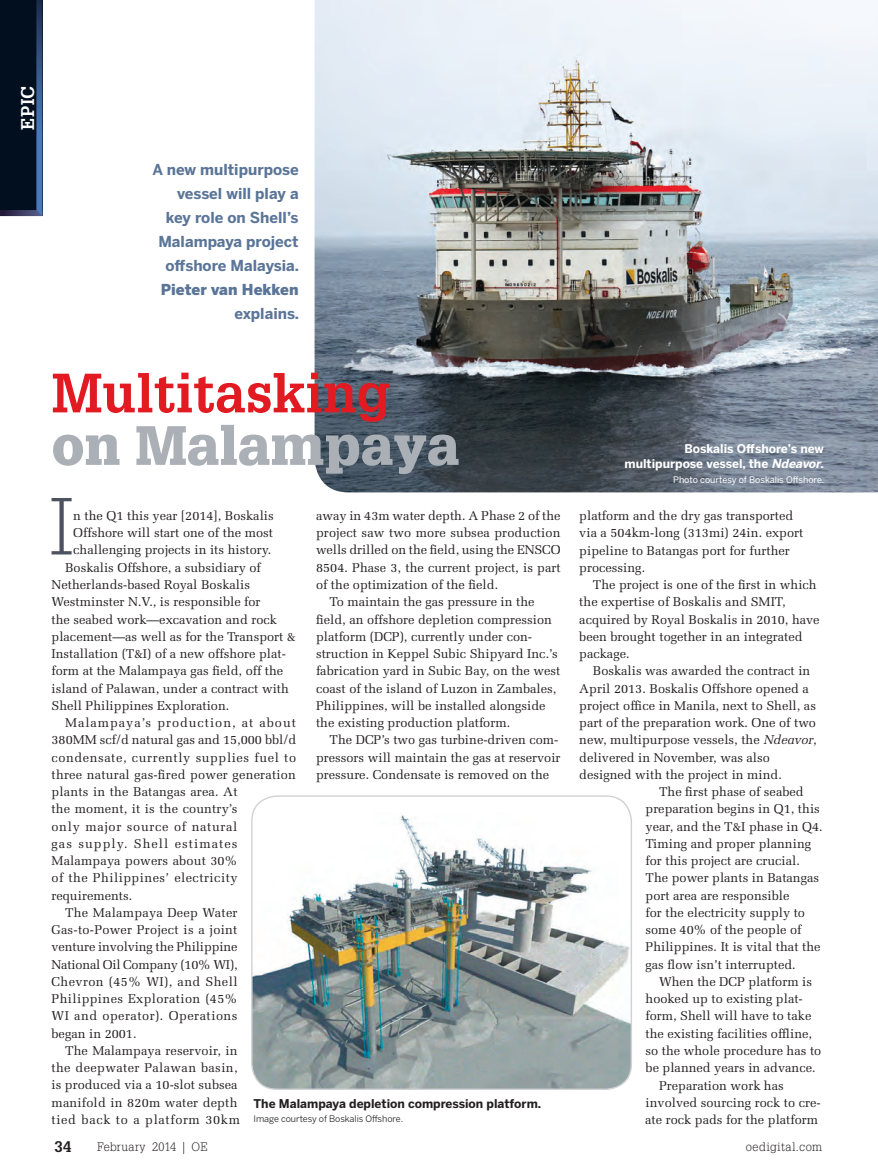
<style>
.page{position:relative;width:878px;height:1175px;background:#fff}
.page>*{position:absolute;margin:0;border:0;box-sizing:border-box;transform-origin:0 0}
.t1{font:300 78.9px "Glypha LT Std";color:#4c525f}
.t2{font:700 54px/52.5px "Glypha LT Std";letter-spacing:-.005em;color:#e21a21}
.t3{font:700 18px "Glypha LT Std";color:#fff}
.t4{font:700 15px/24px "Benton Sans";color:#5a7598;text-align:right}
.t5{font:700 15px "Glypha LT Std";color:#231f20}
.t6{font:12.75px "Melior LT Std";color:#231f20}
.t7{font:12.75px "Melior LT Std";letter-spacing:.035em;color:#231f20}
.t8{font:12.75px "Melior LT Std";letter-spacing:.03em;color:#231f20}
.t9{font:12.75px "Melior LT Std";letter-spacing:.02em;color:#231f20}
.t10{font:12.75px "Melior LT Std";letter-spacing:.05em;color:#231f20}
.t11{font:12.75px "Melior LT Std";letter-spacing:.045em;color:#231f20}
.t12{font:12.75px "Melior LT Std";letter-spacing:.075em;color:#231f20}
.t13{font:12.75px "Melior LT Std";letter-spacing:.04em;color:#231f20}
.t14{font:12.75px "Melior LT Std";letter-spacing:.08em;color:#231f20}
.t15{font:700 12px/15px "Benton Sans";color:#fff;text-align:right}
.t16{font:700 12px "Benton Sans";color:#231f20}
.t17{font:300 12px "Glypha LT Std";letter-spacing:.015em;color:#231f20}
.t18{font:300 12px "Glypha LT Std";letter-spacing:.035em;color:#231f20}
.t19{font:9px "Benton Sans";color:#fff}
.t20{font:9px "Benton Sans";color:#231f20}
.s1{font-weight:900}
.s2{font-weight:900;color:#abb0b7}
.s3{font-style:italic}
</style>
<div class="page">
<img style="left:314px;top:0;width:564px;height:492px">
<div style="left:0;top:0;width:42px;height:216px;background:#010f1e"></div>
<svg style="left:0;top:210px;width:36px;height:6px"></svg>
<svg style="left:36px;top:0;width:6px;height:216px"></svg>
<img style="left:253px;top:812px;width:378px;height:277px">
<div style="left:251px;top:795px;width:381px;height:295px;border:1px solid #d1d2d4;border-radius:25px"></div>
<h3 class="t3" style="left:16px;top:130px;width:45px;rotate:-90deg">EPIC</h3>
<p class="t4" style="left:152px;top:158px;width:148px">A new multipurpose vessel will play a key role on Shell’s<br>Malampaya project offshore Malaysia.<br><span class="s1">Pieter van Hekken </span>explains.</p>
<p class="t2" style="left:52px;top:365px;width:409px">Multitasking <span class="s2">on Malampaya</span></p>
<p class="t6" style="left:316px;top:508px;width:246px">away in 43m water depth. A Phase 2 of the</p>
<p class="t6" style="left:316px;top:525px;width:246px">project saw two more subsea production</p>
<p class="t6" style="left:316px;top:542px;width:246px">wells drilled on the field, using the ENSCO</p>
<p class="t6" style="left:316px;top:560px;width:246px">8504. Phase 3, the current project, is part</p>
<p class="t6" style="left:316px;top:577px;width:184px">of the optimization of the field.</p>
<p class="t6" style="left:329px;top:594px;width:206px">To maintain the gas pressure in the</p>
<p class="t6" style="left:316px;top:611px;width:237px">field, an offshore depletion compression</p>
<p class="t6" style="left:316px;top:629px;width:218px">platform (DCP), currently under con-</p>
<p class="t6" style="left:316px;top:646px;width:243px">struction in Keppel Subic Shipyard Inc.’s</p>
<p class="t6" style="left:316px;top:663px;width:246px">fabrication yard in Subic Bay, on the west</p>
<p class="t6" style="left:316px;top:680px;width:242px">coast of the island of Luzon in Zambales,</p>
<p class="t6" style="left:316px;top:698px;width:231px">Philippines, will be installed alongside</p>
<p class="t6" style="left:316px;top:715px;width:196px">the existing production platform.</p>
<p class="t6" style="left:329px;top:732px;width:230px">The DCP’s two gas turbine-driven com-</p>
<p class="t6" style="left:316px;top:749px;width:246px">pressors will maintain the gas at reservoir</p>
<p class="t6" style="left:316px;top:767px;width:235px">pressure. Condensate is removed on the</p>
<p class="t1" style="left:50px;top:482px;width:25px">I</p>
<p class="t6" style="left:73px;top:508px;width:202px">n the Q1 this year [2014], Boskalis</p>
<p class="t6" style="left:73px;top:525px;width:201px">Offshore will start one of the most</p>
<p class="t6" style="left:73px;top:542px;width:200px">challenging projects in its history.</p>
<p class="t6" style="left:65px;top:560px;width:197px">Boskalis Offshore, a subsidiary of</p>
<p class="t6" style="left:52px;top:577px;width:200px">Netherlands-based Royal Boskalis</p>
<p class="t6" style="left:52px;top:594px;width:210px">Westminster N.V., is responsible for</p>
<p class="t6" style="left:52px;top:611px;width:227px">the seabed work—excavation and rock</p>
<p class="t6" style="left:52px;top:629px;width:245px">placement—as well as for the Transport &amp;</p>
<p class="t6" style="left:52px;top:646px;width:236px">Installation (T&amp;I) of a new offshore plat-</p>
<p class="t6" style="left:52px;top:663px;width:233px">form at the Malampaya gas field, off the</p>
<p class="t6" style="left:52px;top:680px;width:239px">island of Palawan, under a contract with</p>
<p class="t6" style="left:52px;top:698px;width:179px">Shell Philippines Exploration.</p>
<p class="t12" style="left:65px;top:715px;width:232px">Malampaya’s production, at about</p>
<p class="t6" style="left:52px;top:732px;width:246px">380MM scf/d natural gas and 15,000 bbl/d</p>
<p class="t11" style="left:52px;top:749px;width:246px">condensate, currently supplies fuel to</p>
<p class="t6" style="left:52px;top:767px;width:246px">three natural gas-fired power generation</p>
<p class="t6" style="left:52px;top:784px;width:187px">plants in the Batangas area. At</p>
<p class="t6" style="left:52px;top:801px;width:187px">the moment, it is the country’s</p>
<p class="t10" style="left:52px;top:818px;width:187px">only major source of natural</p>
<p class="t14" style="left:52px;top:836px;width:187px">gas supply. Shell estimates</p>
<p class="t6" style="left:52px;top:853px;width:187px">Malampaya powers about 30%</p>
<p class="t7" style="left:52px;top:870px;width:187px">of the Philippines’ electricity</p>
<p class="t6" style="left:52px;top:887px;width:82px">requirements.</p>
<p class="t9" style="left:65px;top:905px;width:174px">The Malampaya Deep Water</p>
<p class="t9" style="left:52px;top:922px;width:187px">Gas-to-Power Project is a joint</p>
<p class="t6" style="left:52px;top:939px;width:187px">venture involving the Philippine</p>
<p class="t6" style="left:52px;top:956px;width:187px">National Oil Company (10% WI),</p>
<p class="t7" style="left:52px;top:974px;width:187px">Chevron (45% WI), and Shell</p>
<p class="t8" style="left:52px;top:991px;width:187px">Philippines Exploration (45%</p>
<p class="t13" style="left:52px;top:1008px;width:187px">WI and operator). Operations</p>
<p class="t6" style="left:52px;top:1025px;width:87px">began in 2001.</p>
<p class="t6" style="left:65px;top:1043px;width:174px">The Malampaya reservoir, in</p>
<p class="t8" style="left:52px;top:1060px;width:187px">the deepwater Palawan basin,</p>
<p class="t6" style="left:52px;top:1077px;width:187px">is produced via a 10-slot subsea</p>
<p class="t6" style="left:52px;top:1094px;width:187px">manifold in 820m water depth</p>
<p class="t10" style="left:52px;top:1112px;width:190px">tied back to a platform 30km</p>
<p class="t16" style="left:253px;top:1096px;width:289px">The Malampaya depletion compression platform.</p>
<p class="t20" style="left:253px;top:1113px;width:151px">Image courtesy of Boskalis Offshore.</p>
<p class="t15" style="left:624px;top:441px;width:201px">Boskalis Offshore’s new multipurpose vessel, the <span class="s3">Ndeavor</span>.</p>
<p class="t19" style="left:673px;top:475px;width:152px">Photo courtesy of Boskalis Offshore.</p>
<p class="t6" style="left:579px;top:508px;width:215px">platform and the dry gas transported</p>
<p class="t6" style="left:579px;top:525px;width:225px">via a 504km-long (313mi) 24in. export</p>
<p class="t6" style="left:579px;top:542px;width:212px">pipeline to Batangas port for further</p>
<p class="t6" style="left:579px;top:560px;width:67px">processing.</p>
<p class="t6" style="left:592px;top:577px;width:225px">The project is one of the first in which</p>
<p class="t6" style="left:579px;top:594px;width:208px">the expertise of Boskalis and SMIT,</p>
<p class="t6" style="left:579px;top:611px;width:242px">acquired by Royal Boskalis in 2010, have</p>
<p class="t6" style="left:579px;top:629px;width:225px">been brought together in an integrated</p>
<p class="t6" style="left:579px;top:646px;width:52px">package.</p>
<p class="t6" style="left:592px;top:663px;width:219px">Boskalis was awarded the contract in</p>
<p class="t6" style="left:579px;top:680px;width:231px">April 2013. Boskalis Offshore opened a</p>
<p class="t6" style="left:579px;top:698px;width:238px">project office in Manila, next to Shell, as</p>
<p class="t6" style="left:579px;top:715px;width:238px">part of the preparation work. One of two</p>
<p class="t6" style="left:579px;top:732px;width:239px">new, multipurpose vessels, the <span class="s3">Ndeavor</span>,</p>
<p class="t6" style="left:579px;top:749px;width:192px">delivered in November, was also</p>
<p class="t6" style="left:579px;top:767px;width:204px">designed with the project in mind.</p>
<p class="t6" style="left:659px;top:784px;width:146px">The first phase of seabed</p>
<p class="t6" style="left:645px;top:801px;width:176px">preparation begins in Q1, this</p>
<p class="t6" style="left:645px;top:818px;width:179px">year, and the T&amp;I phase in Q4.</p>
<p class="t6" style="left:645px;top:836px;width:167px">Timing and proper planning</p>
<p class="t6" style="left:645px;top:853px;width:156px">for this project are crucial.</p>
<p class="t6" style="left:645px;top:870px;width:175px">The power plants in Batangas</p>
<p class="t6" style="left:645px;top:887px;width:145px">port area are responsible</p>
<p class="t6" style="left:645px;top:905px;width:161px">for the electricity supply to</p>
<p class="t6" style="left:645px;top:922px;width:157px">some 40% of the people of</p>
<p class="t6" style="left:645px;top:939px;width:176px">Philippines. It is vital that the</p>
<p class="t6" style="left:645px;top:956px;width:152px">gas flow isn’t interrupted.</p>
<p class="t6" style="left:659px;top:974px;width:154px">When the DCP platform is</p>
<p class="t6" style="left:645px;top:991px;width:159px">hooked up to existing plat-</p>
<p class="t6" style="left:645px;top:1008px;width:167px">form, Shell will have to take</p>
<p class="t6" style="left:645px;top:1025px;width:168px">the existing facilities offline,</p>
<p class="t6" style="left:645px;top:1043px;width:177px">so the whole procedure has to</p>
<p class="t6" style="left:645px;top:1060px;width:172px">be planned years in advance.</p>
<p class="t6" style="left:659px;top:1077px;width:126px">Preparation work has</p>
<p class="t6" style="left:645px;top:1094px;width:176px">involved sourcing rock to cre-</p>
<p class="t6" style="left:645px;top:1112px;width:174px">ate rock pads for the platform</p>
<p class="t5" style="left:55px;top:1136px;width:18px">34</p>
<p class="t17" style="left:97px;top:1140px;width:112px">February 2014 | OE</p>
<p class="t18" style="left:745px;top:1140px;width:78px">oedigital.com</p>
</div>
